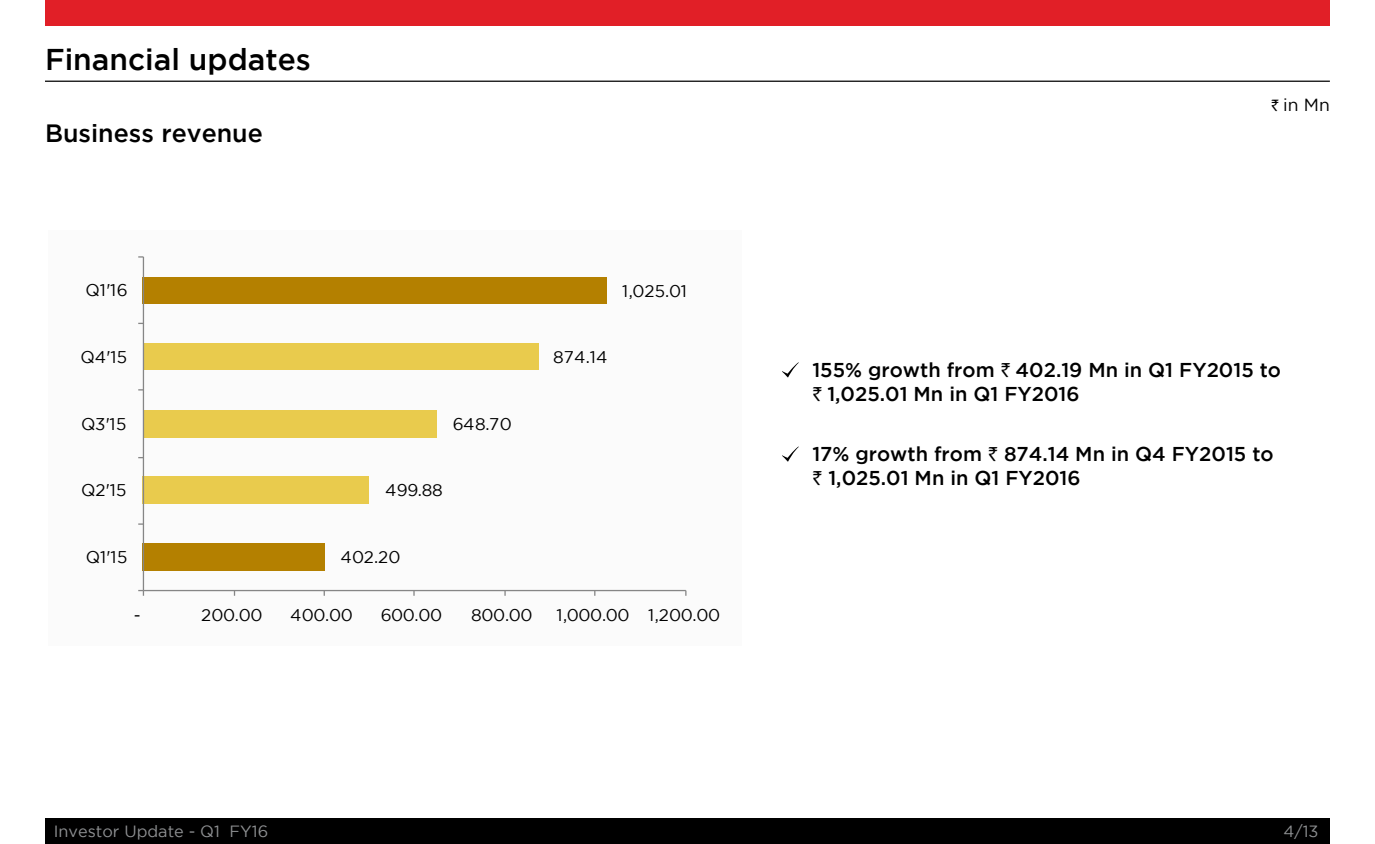
<style>
.page{position:relative;width:1375px;height:844px;background:#fff}
.page>*{position:absolute;margin:0;border:0;box-sizing:border-box;transform-origin:0 0}
.t1{font:500 30px "Gotham";color:#000}
.t2{font:500 25px "Gotham";color:#000}
.t3{font:500 20px/24px "Gotham";color:#000}
.t4{font:17.5px "Gotham";color:#000}
.t5{font:16.88px "Gotham";letter-spacing:-.015em;color:#000}
.t6{font:16.25px "Gotham";color:#8e9092}
.s1{font-family:"Rupee";font-size:16.25px}
.s2{font-family:"Rupee";font-weight:400}
</style>
<div class="page">
<div style="left:45px;top:0;width:1285px;height:25px;background:#e11f27"></div>
<div style="left:45px;top:819px;width:1285px;height:25px;background:#000"></div>
<hr style="left:45px;top:81px;width:1285px;height:1px;background:#000">
<svg style="left:782px;top:362px;width:17px;height:15px"></svg>
<svg style="left:782px;top:446px;width:17px;height:15px"></svg>
<div style="left:48px;top:230px;width:694px;height:416px;background:#fbfbfb"></div>
<div style="left:143px;top:543px;width:182px;height:27px;background:#b48000"></div>
<div style="left:143px;top:476px;width:226px;height:28px;background:#e9cb4d"></div>
<div style="left:143px;top:410px;width:294px;height:27px;background:#e9cb4d"></div>
<div style="left:143px;top:344px;width:395px;height:26px;background:#e9cb4d"></div>
<div style="left:143px;top:277px;width:464px;height:26px;background:#b48000"></div>
<hr style="left:143px;top:590px;width:543px;height:1px;background:#868686">
<hr style="left:143px;top:257px;width:1px;height:333px;background:#868686">
<svg style="left:138px;top:590px;width:6px;height:6px"></svg>
<h1 class="t1" style="left:45px;top:42px;width:267px">Financial updates</h1>
<p class="t2" style="left:45px;top:119px;width:219px">Business revenue</p>
<p class="t5" style="left:86px;top:281px;width:44px">Q1'16</p>
<p class="t5" style="left:622px;top:281px;width:66px">1,025.01</p>
<p class="t5" style="left:81px;top:348px;width:48px">Q4'15</p>
<p class="t5" style="left:553px;top:348px;width:56px">874.14</p>
<p class="t5" style="left:81px;top:414px;width:47px">Q3'15</p>
<p class="t5" style="left:453px;top:414px;width:60px">648.70</p>
<p class="t5" style="left:81px;top:481px;width:47px">Q2'15</p>
<p class="t5" style="left:385px;top:481px;width:59px">499.88</p>
<p class="t5" style="left:86px;top:547px;width:43px">Q1'15</p>
<p class="t5" style="left:340px;top:548px;width:62px">402.20</p>
<p class="t5" style="left:134px;top:606px;width:8px">-</p>
<p class="t5" style="left:201px;top:606px;width:63px">200.00</p>
<p class="t5" style="left:290px;top:606px;width:64px">400.00</p>
<p class="t5" style="left:381px;top:606px;width:63px">600.00</p>
<p class="t5" style="left:471px;top:606px;width:63px">800.00</p>
<p class="t5" style="left:557px;top:606px;width:165px">1,000.00 1,200.00</p>
<p class="t4" style="left:1271px;top:95px;width:60px"><span class="s1">`</span> in Mn</p>
<p class="t3" style="left:812px;top:357px;width:470px">155% growth from <span class="s2">`</span> 402.19 Mn in Q1 FY2015 to <span class="s2">`</span> 1,025.01 Mn in Q1 FY2016</p>
<p class="t3" style="left:812px;top:441px;width:463px">17% growth from <span class="s2">`</span> 874.14 Mn in Q4 FY2015 to <span class="s2">`</span> 1,025.01 Mn in Q1 FY2016</p>
<p class="t6" style="left:54px;top:822px;width:216px">Investor Update - Q1 FY16</p>
<p class="t6" style="left:1284px;top:822px;width:36px">4/13</p>
</div>
